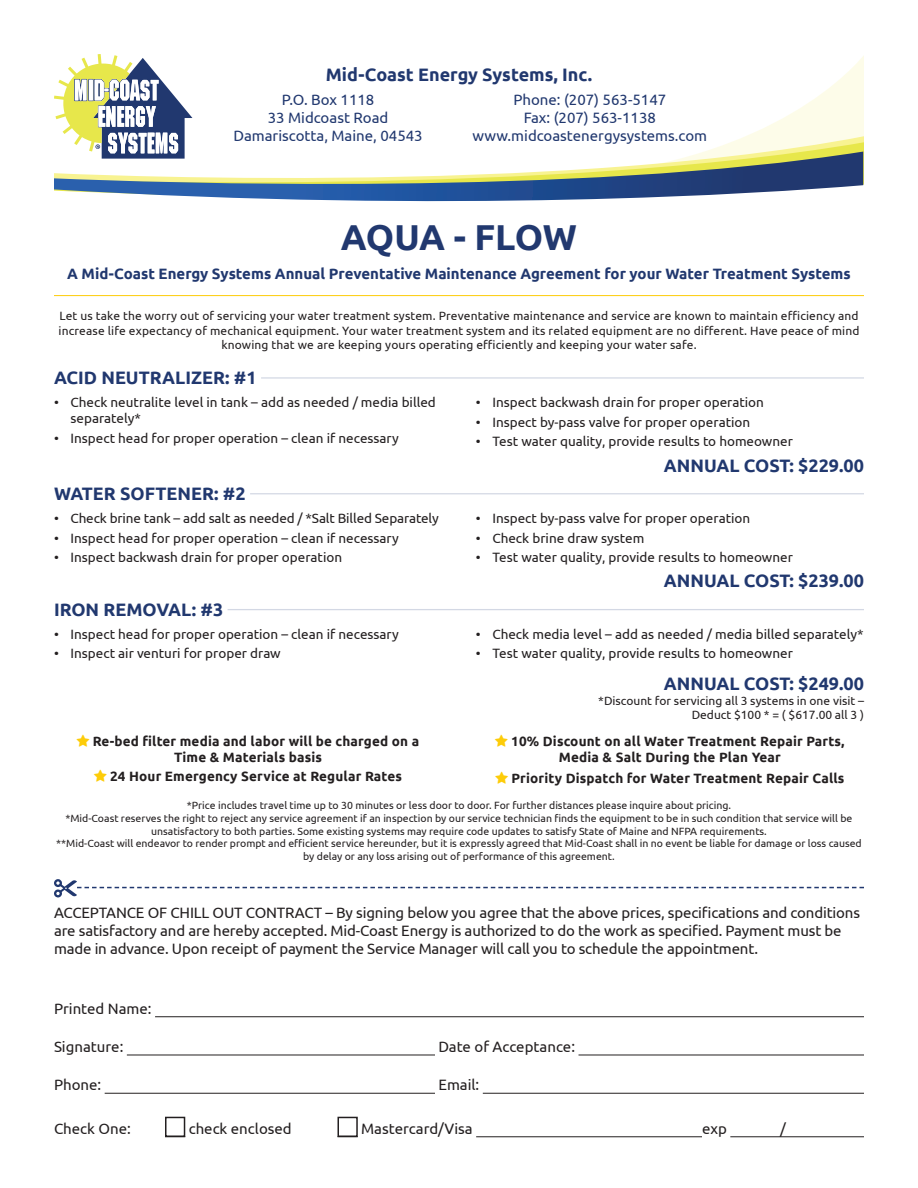
<style>
.page{position:relative;width:918px;height:1188px;background:#fff}
.page>*{position:absolute;margin:0;border:0;box-sizing:border-box;transform-origin:0 0}
.t1{font:700 36px "Ubuntu";letter-spacing:-.015em;color:#21386f}
.t2{font:700 18px "Ubuntu";color:#21386f}
.t3{font:15px/18px "Ubuntu";letter-spacing:-.01em;color:#231f20}
.t4{font:15px/18px "Ubuntu";color:#21386f;text-align:center}
.t5{font:700 15px "Ubuntu";color:#21386f}
.t6{font:13.5px/16.2px "Ubuntu";color:#231f20}
.t7{font:700 13.5px/16.2px "Ubuntu";letter-spacing:.01em;color:#231f20}
.t8{font:12px/14.4px "Ubuntu";letter-spacing:.01em;color:#231f20;text-align:center}
.t9{font:10.5px/12.6px "Ubuntu";color:#231f20;text-align:center}
</style>
<div class="page">
<svg style="left:761px;top:57px;width:102px;height:73px"></svg>
<svg style="left:747px;top:130px;width:116px;height:6px"></svg>
<svg style="left:704px;top:136px;width:159px;height:16px;background:#f9f8cb"></svg>
<svg style="left:54px;top:152px;width:809px;height:50px"></svg>
<svg style="left:54px;top:54px;width:138px;height:105px"></svg>
<svg style="left:54px;top:879px;width:810px;height:19px"></svg>
<hr style="left:54px;top:1016px;width:810px;height:1px;background:#231f20">
<div style="left:54px;top:1012px;width:101px;height:8px;background:#fff"></div>
<hr style="left:54px;top:1055px;width:810px;height:1px;background:#231f20">
<div style="left:54px;top:1050px;width:73px;height:8px;background:#fff"></div>
<div style="left:435px;top:1050px;width:144px;height:8px;background:#fff"></div>
<hr style="left:54px;top:1093px;width:810px;height:1px;background:#231f20">
<div style="left:54px;top:1089px;width:51px;height:7px;background:#fff"></div>
<div style="left:435px;top:1089px;width:48px;height:7px;background:#fff"></div>
<hr style="left:54px;top:1136px;width:810px;height:1px;background:#231f20">
<div style="left:54px;top:1132px;width:111px;height:8px;background:#fff"></div>
<div style="left:185px;top:1132px;width:153px;height:8px;background:#fff"></div>
<div style="left:358px;top:1132px;width:118px;height:8px;background:#fff"></div>
<div style="left:702px;top:1132px;width:28px;height:8px;background:#fff"></div>
<div style="left:165px;top:1117px;width:20px;height:20px;border:2px solid #231f20"></div>
<div style="left:338px;top:1117px;width:20px;height:20px;border:2px solid #231f20"></div>
<hr style="left:54px;top:295px;width:810px;height:1px;background:#fdcc09">
<hr style="left:54px;top:377px;width:810px;height:2px;background:#d3d8e4">
<div style="left:54px;top:367px;width:207px;height:22px;background:#fff"></div>
<hr style="left:54px;top:493px;width:810px;height:1px;background:#d3d8e4">
<div style="left:54px;top:483px;width:196px;height:22px;background:#fff"></div>
<hr style="left:54px;top:609px;width:810px;height:1px;background:#d3d8e4">
<div style="left:54px;top:598px;width:174px;height:23px;background:#fff"></div>
<h2 class="t2" style="left:326px;top:63px;width:268px">Mid-Coast Energy Systems, Inc.</h2>
<p class="t4" style="left:234px;top:91px;width:191px">P.O. Box 1118<br>33 Midcoast Road<br>Damariscotta, Maine, 04543</p>
<p class="t4" style="left:473px;top:91px;width:236px">Phone: (207) 563-5147<br>Fax: (207) 563-1138 www.midcoastenergysystems.com</p>
<h1 class="t1" style="left:341px;top:216px;width:238px">AQUA - FLOW</h1>
<p class="t5" style="left:67px;top:264px;width:785px">A Mid-Coast Energy Systems Annual Preventative Maintenance Agreement for your Water Treatment Systems</p>
<p class="t8" style="left:59px;top:308px;width:802px">Let us take the worry out of servicing your water treatment system. Preventative maintenance and service are known to maintain efficiency and increase life expectancy of mechanical equipment. Your water treatment system and its related equipment are no different. Have peace of mind knowing that we are keeping yours operating efficiently and keeping your water safe.</p>
<h2 class="t2" style="left:54px;top:367px;width:204px">ACID NEUTRALIZER: #1</h2>
<p class="t6" style="left:70px;top:394px;width:367px;text-indent:-16px">• Check neutralite level in tank – add as needed / media billed separately*</p>
<p class="t6" style="left:54px;top:430px;width:346px">• Inspect head for proper operation – clean if necessary</p>
<p class="t6" style="left:476px;top:394px;width:290px">• Inspect backwash drain for proper operation</p>
<p class="t6" style="left:476px;top:413px;width:276px">• Inspect by-pass valve for proper operation</p>
<p class="t6" style="left:476px;top:433px;width:319px">• Test water quality, provide results to homeowner</p>
<h2 class="t2" style="left:664px;top:454px;width:202px">ANNUAL COST: $229.00</h2>
<h2 class="t2" style="left:54px;top:483px;width:193px">WATER SOFTENER: #2</h2>
<p class="t6" style="left:54px;top:510px;width:386px">• Check brine tank – add salt as needed / *Salt Billed Separately</p>
<p class="t6" style="left:54px;top:529px;width:346px">• Inspect head for proper operation – clean if necessary</p>
<p class="t6" style="left:54px;top:549px;width:290px">• Inspect backwash drain for proper operation</p>
<h2 class="t2" style="left:54px;top:598px;width:171px">IRON REMOVAL: #3</h2>
<p class="t6" style="left:54px;top:625px;width:346px">• Inspect head for proper operation – clean if necessary</p>
<p class="t6" style="left:54px;top:645px;width:228px">• Inspect air venturi for proper draw</p>
<p class="t6" style="left:476px;top:510px;width:276px">• Inspect by-pass valve for proper operation</p>
<p class="t6" style="left:476px;top:529px;width:170px">• Check brine draw system</p>
<p class="t6" style="left:476px;top:549px;width:319px">• Test water quality, provide results to homeowner</p>
<h2 class="t2" style="left:664px;top:570px;width:202px">ANNUAL COST: $239.00</h2>
<p class="t6" style="left:476px;top:625px;width:389px">• Check media level – add as needed / media billed separately*</p>
<p class="t6" style="left:476px;top:645px;width:319px">• Test water quality, provide results to homeowner</p>
<h2 class="t2" style="left:664px;top:673px;width:202px">ANNUAL COST: $249.00</h2>
<p class="t8" style="left:598px;top:693px;width:267px;text-align:right">*Discount for servicing all 3 systems in one visit –<br>Deduct $100 * = ( $617.00 all 3 )</p>
<p class="t7" style="left:559px;top:732px;width:287px;text-indent:-48px">10% Discount on all Water Treatment Repair Parts,<br>Media &amp; Salt During the Plan Year</p>
<p class="t7" style="left:511px;top:770px;width:335px">Priority Dispatch for Water Treatment Repair Calls</p>
<p class="t9" style="left:56px;top:799px;width:807px">*Price includes travel time up to 30 minutes or less door to door. For further distances please inquire about pricing.<br>*Mid-Coast reserves the right to reject any service agreement if an inspection by our service technician finds the equipment to be in such condition that service will be unsatisfactory to both parties. Some existing systems may require code updates to satisfy State of Maine and NFPA requirements.<br>**Mid-Coast will endeavor to render prompt and efficient service hereunder, but it is expressly agreed that Mid-Coast shall in no event be liable for damage or loss caused by delay or any loss arising out of performance of this agreement.</p>
<p class="t7" style="left:174px;top:732px;width:247px;text-indent:-81px">Re-bed filter media and labor will be charged on a<br>Time &amp; Materials basis</p>
<p class="t7" style="left:110px;top:768px;width:293px">24 Hour Emergency Service at Regular Rates</p>
<p class="t3" style="left:54px;top:903px;width:808px">ACCEPTANCE OF CHILL OUT CONTRACT – By signing below you agree that the above prices, specifications and conditions are satisfactory and are hereby accepted. Mid-Coast Energy is authorized to do the work as specified. Payment must be made in advance. Upon receipt of payment the Service Manager will call you to schedule the appointment.</p>
<p class="t3" style="left:54px;top:999px;width:99px">Printed Name:</p>
<p class="t3" style="left:54px;top:1037px;width:71px">Signature:</p>
<p class="t3" style="left:438px;top:1037px;width:138px">Date of Acceptance:</p>
<p class="t3" style="left:54px;top:1076px;width:49px">Phone:</p>
<p class="t3" style="left:438px;top:1076px;width:42px">Email:</p>
<p class="t3" style="left:54px;top:1119px;width:78px">Check One:</p>
<p class="t3" style="left:189px;top:1119px;width:105px">check enclosed</p>
<p class="t3" style="left:361px;top:1119px;width:113px">Mastercard/Visa</p>
<p class="t3" style="left:702px;top:1119px;width:26px">exp</p>
<p class="t3" style="left:780px;top:1119px;width:7px">/</p>
</div>
